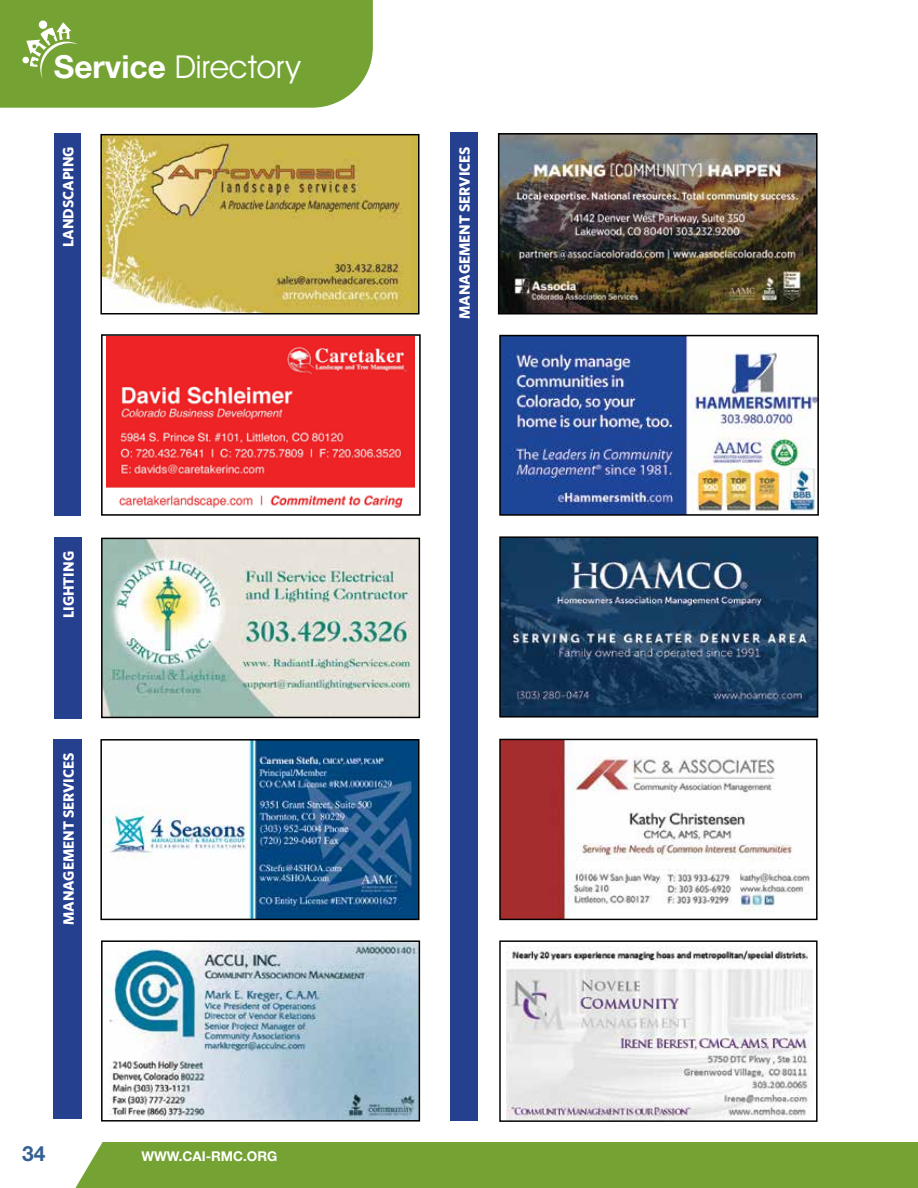
<style>
.page{position:relative;width:918px;height:1188px;background:#fff}
.page>*{position:absolute;margin:0;border:0;box-sizing:border-box;transform-origin:0 0}
.t1{font:31.8px "Avant Garde IT Cby BT";color:#fff}
.t2{font:700 21px "Helvetica Neue";color:#346195}
.t3{font:700 15px "Whitney";color:#fff}
.t4{font:700 13.5px "Helvetica Neue";color:#fff}
.s1{font-family:"Helvetica Neue";font-weight:700}
</style>
<div class="page">
<div style="left:54px;top:133px;width:27px;height:383px;background:#25408f"></div>
<img style="left:502px;top:539px;width:313px;height:176px">
<div style="left:499px;top:536px;width:319px;height:182px;border:2px solid #000"></div>
<img style="left:502px;top:338px;width:314px;height:175px">
<div style="left:499px;top:335px;width:320px;height:181px;border:2px solid #000"></div>
<img style="left:501px;top:136px;width:314px;height:176px">
<div style="left:498px;top:133px;width:320px;height:182px;border:2px solid #000"></div>
<img style="left:103px;top:742px;width:314px;height:175px">
<div style="left:100px;top:739px;width:320px;height:181px;border:2px solid #000"></div>
<img style="left:501px;top:741px;width:309px;height:177px">
<div style="left:499px;top:739px;width:319px;height:181px;border:1px solid #000"></div>
<img style="left:506px;top:946px;width:307px;height:174px">
<div style="left:499px;top:940px;width:319px;height:182px;border:1px solid #000"></div>
<img style="left:104px;top:943px;width:313px;height:176px">
<div style="left:101px;top:940px;width:319px;height:182px;border:2px solid #000"></div>
<div style="left:54px;top:739px;width:28px;height:380px;background:#25408f"></div>
<img style="left:104px;top:541px;width:313px;height:174px">
<div style="left:101px;top:538px;width:319px;height:180px;border:2px solid #000"></div>
<div style="left:450px;top:133px;width:28px;height:988px;background:#25408f"></div>
<img style="left:107px;top:337px;width:308px;height:172px">
<div style="left:101px;top:334px;width:320px;height:182px;border:2px solid #000"></div>
<div style="left:54px;top:538px;width:28px;height:181px;background:#25408f"></div>
<img style="left:103px;top:137px;width:314px;height:175px">
<div style="left:100px;top:134px;width:320px;height:181px;border:2px solid #000"></div>
<div style="left:0;top:0;width:373px;height:108px;background:#74a333"></div>
<div style="left:75px;top:1142px;width:843px;height:46px;background:#74a333"></div>
<h1 class="t1" style="left:54px;top:48px;width:248px"><span class="s1">Service</span> Directory</h1>
<p class="t3" style="left:59px;top:247px;width:102px;rotate:-90deg">LANDSCAPING</p>
<p class="t3" style="left:59px;top:618px;width:69px;rotate:-90deg">LIGHTING</p>
<p class="t3" style="left:59px;top:925px;width:174px;rotate:-90deg">MANAGEMENT SERVICES</p>
<h2 class="t2" style="left:22px;top:1141px;width:25px">34</h2>
<p class="t4" style="left:141px;top:1148px;width:137px">WWW.CAI-RMC.ORG</p>
<p class="t3" style="left:455px;top:319px;width:174px;rotate:-90deg">MANAGEMENT SERVICES</p>
</div>
